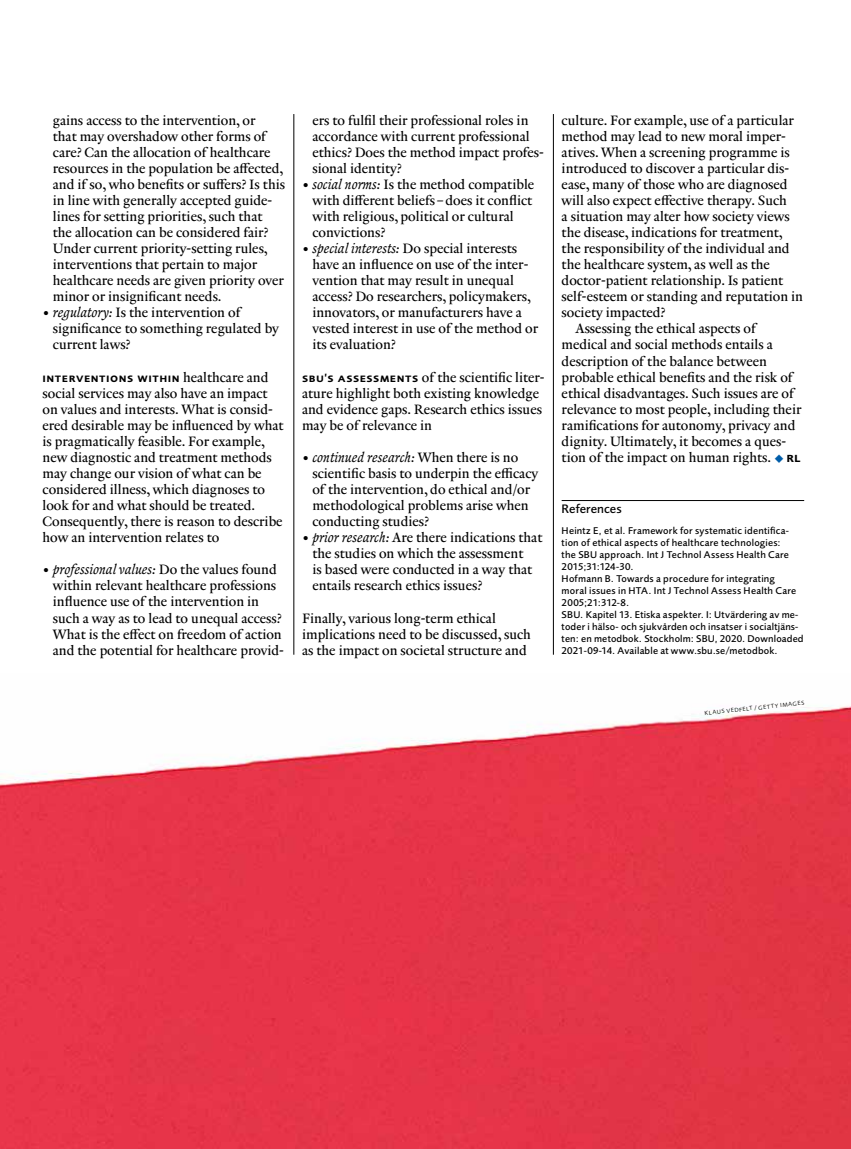
<style>
.page{position:relative;width:851px;height:1149px;background:#fff}
.page>*{position:absolute;margin:0;border:0;box-sizing:border-box;transform-origin:0 0}
.t1{font:13.8px/16px "Renard No 2";color:#000}
.t2{font:500 12.75px "Foundry Sans";letter-spacing:.005em;color:#000}
.t3{font:600 12.15px "Foundry Sans Expert";letter-spacing:.045em;color:#000}
.t4{font:500 10.2px/12px "Foundry Sans";letter-spacing:.02em;color:#000}
.t5{font:6px "Foundry Sans";color:#000}
.s1{font-style:italic}
.s2{font-family:"Renard No 2";font-weight:400;font-size:13.8px}
.s3{font-family:"Foundry Sans Expert";font-weight:600;font-size:12.15px}
.s4{color:#005da9}
.s5{font-family:"Foundry Sans Expert";font-weight:600;font-size:13.5px}
</style>
<div class="page">
<hr style="left:561px;top:500px;width:243px;height:1px;background:#000">
<hr style="left:293px;top:114px;width:1px;height:540px;background:#000">
<hr style="left:553px;top:114px;width:1px;height:540px;background:#000">
<img style="left:0;top:706px;width:850px;height:442px">
<div style="left:702px;top:698px;width:106px;height:21px;background:#fff;opacity:.35"></div>
<p class="t1" style="left:53px;top:112px;width:234px">gains access to the intervention, or<br>that may overshadow other forms of care? Can the allocation of healthcare resources in the population be affected, and if so, who benefits or suffers? Is this in line with generally accepted guide&shy;lines for setting priorities, such that the allocation can be considered fair?<br>Under current priority-setting rules, interventions that pertain to major healthcare needs are given priority over minor or insignificant needs.</p>
<p class="t1" style="left:53px;top:305px;width:227px;text-indent:-10px"><span class="s1">• regulatory:</span> Is the intervention of significance to something regulated by current laws?</p>
<p class="t3" style="left:43px;top:370px;width:227px">interventions within <span class="s2">healthcare and</span></p>
<p class="t1" style="left:43px;top:385px;width:243px">social services may also have an impact on values and interests. What is consid&shy;ered desirable may be influenced by what is pragmatically feasible. For example, new diagnostic and treatment methods may change our vision of what can be considered illness, which diagnoses to look for and what should be treated.<br>Consequently, there is reason to describe how an intervention relates to</p>
<p class="t1" style="left:53px;top:562px;width:232px;text-indent:-10px">• <span class="s1">professional values:</span> Do the values found within relevant healthcare professions influence use of the intervention in such a way as to lead to unequal access?<br>What is the effect on freedom of action and the potential for healthcare provid-</p>
<p class="t1" style="left:312px;top:112px;width:233px">ers to fulfil their professional roles in accordance with current professional ethics? Does the method impact profes&shy;sional identity?</p>
<p class="t1" style="left:312px;top:176px;width:223px;text-indent:-10px">• <span class="s1">social norms:</span> Is the method compatible with different beliefs–does it conflict with religious, political or cultural convictions?</p>
<p class="t1" style="left:312px;top:241px;width:227px;text-indent:-10px">• <span class="s1">special interests:</span> Do special interests have an influence on use of the inter&shy;vention that may result in unequal access? Do researchers, policymakers, innovators, or manufacturers have a vested interest in use of the method or its evaluation?</p>
<p class="t1" style="left:302px;top:369px;width:244px"><span class="s3">sbu’s assessments</span> of the scientific liter&shy;ature highlight both existing knowledge and evidence gaps. Research ethics issues may be of relevance in</p>
<p class="t1" style="left:312px;top:449px;width:227px;text-indent:-10px">• <span class="s1">continued research:</span> When there is no scientific basis to underpin the efficacy of the intervention, do ethical and/or methodological problems arise when conducting studies?</p>
<p class="t1" style="left:312px;top:529px;width:232px;text-indent:-10px">• <span class="s1">prior research:</span> Are there indications that the studies on which the assessment<br>is based were conducted in a way that entails research ethics issues?</p>
<p class="t1" style="left:302px;top:610px;width:230px">Finally, various long-term ethical implications need to be discussed, such as the impact on societal structure and</p>
<p class="t1" style="left:561px;top:112px;width:234px">culture. For example, use of a particular</p>
<p class="t1" style="left:561px;top:128px;width:225px">method may lead to new moral imper-</p>
<p class="t1" style="left:561px;top:144px;width:230px">atives. When a screening programme is</p>
<p class="t1" style="left:561px;top:160px;width:229px">introduced to discover a particular dis-</p>
<p class="t1" style="left:561px;top:176px;width:227px">ease, many of those who are diagnosed</p>
<p class="t1" style="left:561px;top:192px;width:227px">will also expect effective therapy. Such</p>
<p class="t1" style="left:561px;top:209px;width:230px">a situation may alter how society views</p>
<p class="t1" style="left:561px;top:225px;width:222px">the disease, indications for treatment,</p>
<p class="t1" style="left:561px;top:241px;width:229px">the responsibility of the individual and</p>
<p class="t1" style="left:561px;top:257px;width:210px">the healthcare system, as well as the</p>
<p class="t1" style="left:561px;top:273px;width:223px">doctor-patient relationship. Is patient</p>
<p class="t1" style="left:561px;top:289px;width:243px">self-esteem or standing and reputation in</p>
<p class="t1" style="left:561px;top:305px;width:105px">society impacted?</p>
<p class="t1" style="left:575px;top:321px;width:184px">Assessing the ethical aspects of</p>
<p class="t1" style="left:561px;top:337px;width:213px">medical and social methods entails a</p>
<p class="t1" style="left:561px;top:353px;width:207px">description of the balance between</p>
<p class="t1" style="left:561px;top:369px;width:234px">probable ethical benefits and the risk of</p>
<p class="t1" style="left:561px;top:385px;width:235px">ethical disadvantages. Such issues are of</p>
<p class="t1" style="left:561px;top:401px;width:241px">relevance to most people, including their</p>
<p class="t1" style="left:561px;top:417px;width:235px">ramifications for autonomy, privacy and</p>
<p class="t1" style="left:561px;top:433px;width:226px">dignity. Ultimately, it becomes a ques-</p>
<p class="t1" style="left:561px;top:449px;width:240px">tion of the impact on human rights. <span class="s4">▲</span><span class="s5">rl</span></p>
<p class="t2" style="left:561px;top:502px;width:62px">References</p>
<p class="t4" style="left:561px;top:524px;width:243px">Heintz E, et al. Framework for systematic identifica&shy;tion of ethical aspects of healthcare technologies:<br>the SBU approach. Int J Technol Assess Health Care 2015;31:124-30.<br>Hofmann B. Towards a procedure for integrating<br>moral issues in HTA. Int J Technol Assess Health Care 2005;21:312-8.<br>SBU. Kapitel 13. Etiska aspekter. I: Utvärdering av me&shy;toder i hälso- och sjukvården och insatser i socialtjäns&shy;ten: en metodbok. Stockholm: SBU, 2020. Downloaded 2021-09-14. Available at www.sbu.se/metodbok.</p>
<p class="t5" style="left:704px;top:709px;width:102px;rotate:-6deg">KLAUS VEDFELT / GETTY IMAGES</p>
</div>
